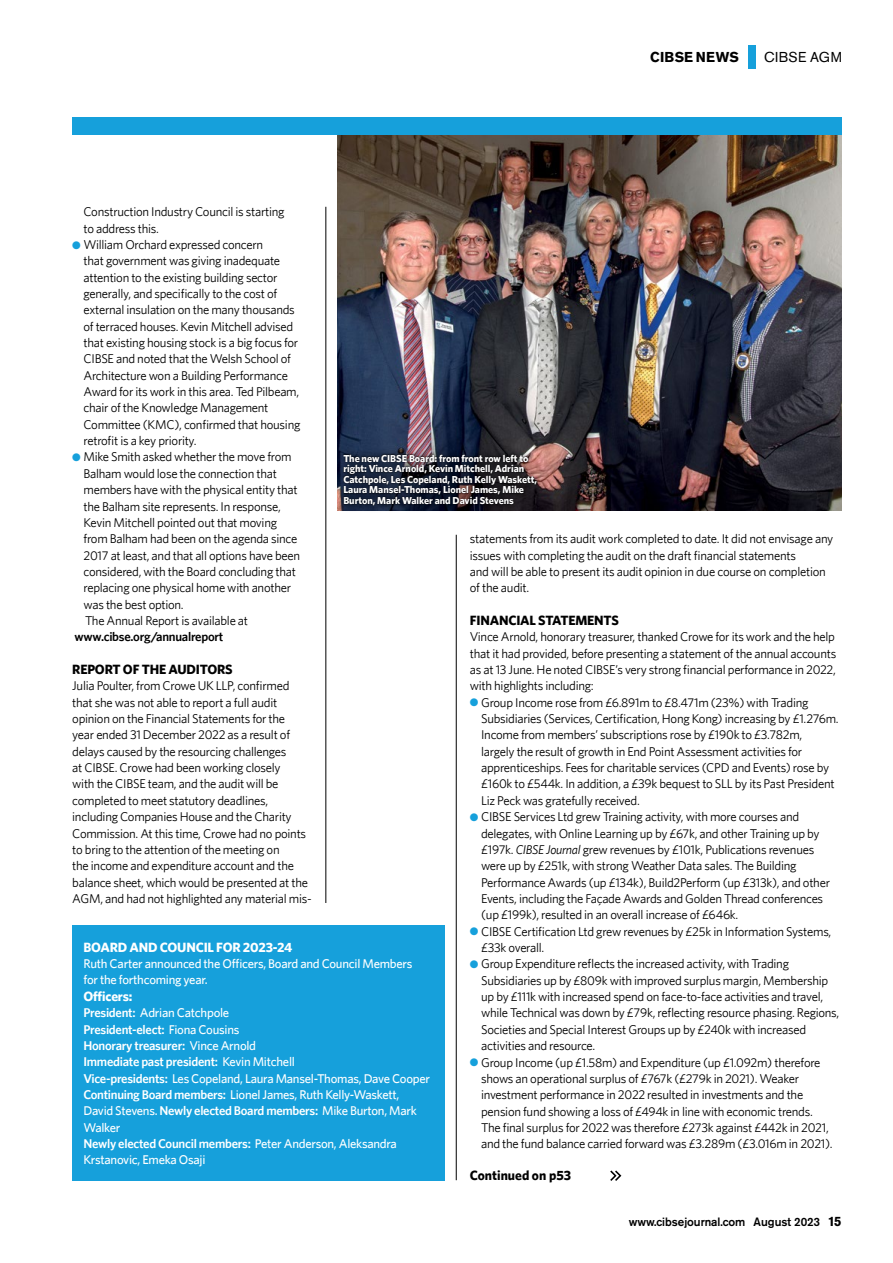
<style>
.page{position:relative;width:893px;height:1263px;background:#fff}
.page>*{position:absolute;margin:0;border:0;box-sizing:border-box;transform-origin:0 0}
.t1{font:700 14.25px "Akzidenz Grotesk BE";letter-spacing:.015em;color:#000}
.t2{font:700 13.5px "Whitney";letter-spacing:-.015em;color:#000}
.t3{font:700 13.5px "Whitney";letter-spacing:-.015em;color:#fff}
.t4{font:12.75px/16.4px "Whitney";letter-spacing:-.02em;color:#000}
.t5{font:500 12.75px/16.4px "Whitney";letter-spacing:-.02em;color:#fff}
.t6{font:600 12.75px "Whitney";letter-spacing:-.02em;color:#000}
.t7{font:500 12px "Akzidenz Grotesk BE";letter-spacing:-.005em;color:#000}
.t8{font:700 10.2px/10.5px "Whitney";letter-spacing:-.005em;color:#fff}
.s1{font-size:23.1px;color:#16a0db}
.s2{font-weight:400}
.s3{color:#16a0db}
.s4{font-style:italic}
.s5{font-weight:700;font-size:13.5px}
.s6{font-weight:600}
</style>
<div class="page">
<img style="left:337px;top:135px;width:505px;height:375px">
<div style="left:337px;top:447px;width:209px;height:67px;background:#000;opacity:.75"></div>
<div style="left:343px;top:454px;width:195px;height:52px;background:#000;opacity:.75"></div>
<div style="left:72px;top:925px;width:372px;height:255px;background:#16a0db"></div>
<div style="left:72px;top:118px;width:770px;height:17px;background:#16a0db"></div>
<hr style="left:326px;top:207px;width:1px;height:696px;background:#000">
<hr style="left:456px;top:535px;width:1px;height:645px;background:#000">
<svg style="left:610px;top:1170px;width:11px;height:11px"></svg>
<p class="t1" style="left:650px;top:49px;width:193px">CIBSE NEWS <span class="s1">|</span> <span class="s2">CIBSE AGM</span></p>
<p class="t4" style="left:84px;top:203px;width:203px">Construction Industry Council is starting to address this.</p>
<p class="t4" style="left:84px;top:236px;width:218px;text-indent:-11px"><span class="s3">●</span> William Orchard expressed concern<br>that government was giving inadequate attention to the existing building sector generally, and specifically to the cost of external insulation on the many thousands of terraced houses. Kevin Mitchell advised that existing housing stock is a big focus for CIBSE and noted that the Welsh School of Architecture won a Building Performance Award for its work in this area. Ted Pilbeam, chair of the Knowledge Management Committee (KMC), confirmed that housing retrofit is a key priority.</p>
<p class="t4" style="left:84px;top:449px;width:218px;text-indent:-11px"><span class="s3">●</span> Mike Smith asked whether the move from Balham would lose the connection that members have with the physical entity that the Balham site represents. In response, Kevin Mitchell pointed out that moving from Balham had been on the agenda since 2017 at least, and that all options have been considered, with the Board concluding that replacing one physical home with another was the best option.<br>The Annual Report is available at</p>
<p class="t6" style="left:75px;top:629px;width:150px">www.cibse.org/annualreport</p>
<p class="t2" style="left:72px;top:661px;width:162px">REPORT OF THE AUDITORS</p>
<p class="t4" style="left:72px;top:677px;width:241px">Julia Poulter, from Crowe UK LLP, confirmed that she was not able to report a full audit opinion on the Financial Statements for the<br>year ended 31 December 2022 as a result of delays caused by the resourcing challenges<br>at CIBSE. Crowe had been working closely<br>with the CIBSE team, and the audit will be completed to meet statutory deadlines, including Companies House and the Charity Commission. At this time, Crowe had no points to bring to the attention of the meeting on<br>the income and expenditure account and the balance sheet, which would be presented at the AGM, and had not highlighted any material mis-</p>
<p class="t8" style="left:343px;top:453px;width:195px">The new CIBSE Board: from front row left to right: Vince Arnold, Kevin Mitchell, Adrian Catchpole, Les Copeland, Ruth Kelly Waskett, Laura Mansel-Thomas, Lionel James, Mike Burton, Mark Walker and David Stevens</p>
<p class="t4" style="left:470px;top:530px;width:365px">statements from its audit work completed to date. It did not envisage any issues with completing the audit on the draft financial statements<br>and will be able to present its audit opinion in due course on completion of the audit.</p>
<p class="t2" style="left:470px;top:612px;width:151px">FINANCIAL STATEMENTS</p>
<p class="t4" style="left:470px;top:628px;width:368px;text-align:justify">Vince Arnold, honorary treasurer, thanked Crowe for its work and the help that it had provided, before presenting a statement of the annual accounts as at 13 June. He noted CIBSE’s very strong financial performance in 2022, with highlights including:</p>
<p class="t4" style="left:481px;top:694px;width:359px;text-indent:-11px"><span class="s3">●</span> Group Income rose from £6.891m to £8.471m (23%) with Trading Subsidiaries (Services, Certification, Hong Kong) increasing by £1.276m.<br>Income from members’ subscriptions rose by £190k to £3.782m, largely the result of growth in End Point Assessment activities for apprenticeships. Fees for charitable services (CPD and Events) rose by £160k to £544k. In addition, a £39k bequest to SLL by its Past President Liz Peck was gratefully received.</p>
<p class="t4" style="left:481px;top:808px;width:350px;text-indent:-11px"><span class="s3">●</span> CIBSE Services Ltd grew Training activity, with more courses and delegates, with Online Learning up by £67k, and other Training up by £197k. <span class="s4">CIBSE Journal</span> grew revenues by £101k, Publications revenues were up by £251k, with strong Weather Data sales. The Building Performance Awards (up £134k), Build2Perform (up £313k), and other Events, including the Façade Awards and Golden Thread conferences (up £199k), resulted in an overall increase of £646k.</p>
<p class="t4" style="left:481px;top:923px;width:352px;text-indent:-11px"><span class="s3">●</span> CIBSE Certification Ltd grew revenues by £25k in Information Systems, £33k overall.</p>
<p class="t4" style="left:481px;top:955px;width:360px;text-indent:-11px"><span class="s3">●</span> Group Expenditure reflects the increased activity, with Trading Subsidiaries up by £809k with improved surplus margin, Membership up by £111k with increased spend on face-to-face activities and travel, while Technical was down by £79k, reflecting resource phasing. Regions, Societies and Special Interest Groups up by £240k with increased activities and resource.</p>
<p class="t4" style="left:481px;top:1053px;width:353px;text-indent:-11px"><span class="s3">●</span> Group Income (up £1.58m) and Expenditure (up £1.092m) therefore shows an operational surplus of £767k (£279k in 2021). Weaker investment performance in 2022 resulted in investments and the pension fund showing a loss of £494k in line with economic trends.<br>The final surplus for 2022 was therefore £273k against £442k in 2021, and the fund balance carried forward was £3.289m (£3.016m in 2021).</p>
<p class="t2" style="left:470px;top:1167px;width:103px">Continued on p53</p>
<p class="t7" style="left:629px;top:1215px;width:214px">www.cibsejournal.com August 2023 <span class="s5">15</span></p>
<p class="t3" style="left:83px;top:939px;width:210px">BOARD AND COUNCIL FOR 2023-24</p>
<p class="t5" style="left:83px;top:955px;width:330px">Ruth Carter announced the Officers, Board and Council Members for the forthcoming year.</p>
<p class="t3" style="left:83px;top:988px;width:51px">Officers:</p>
<p class="t5" style="left:83px;top:1004px;width:348px"><span class="s6">President:</span> Adrian Catchpole<br><span class="s6">President-elect:</span> Fiona Cousins<br><span class="s6">Honorary treasurer:</span> Vince Arnold<br><span class="s6">Immediate past president:</span> Kevin Mitchell<br><span class="s6">Vice-presidents:</span> Les Copeland, Laura Mansel-Thomas, Dave Cooper <span class="s6">Continuing Board members:</span> Lionel James, Ruth Kelly-Waskett, David Stevens. <span class="s6">Newly elected Board members:</span> Mike Burton, Mark Walker<br><span class="s6">Newly elected Council members:</span> Peter Anderson, Aleksandra Krstanovic, Emeka Osaji</p>
</div>
